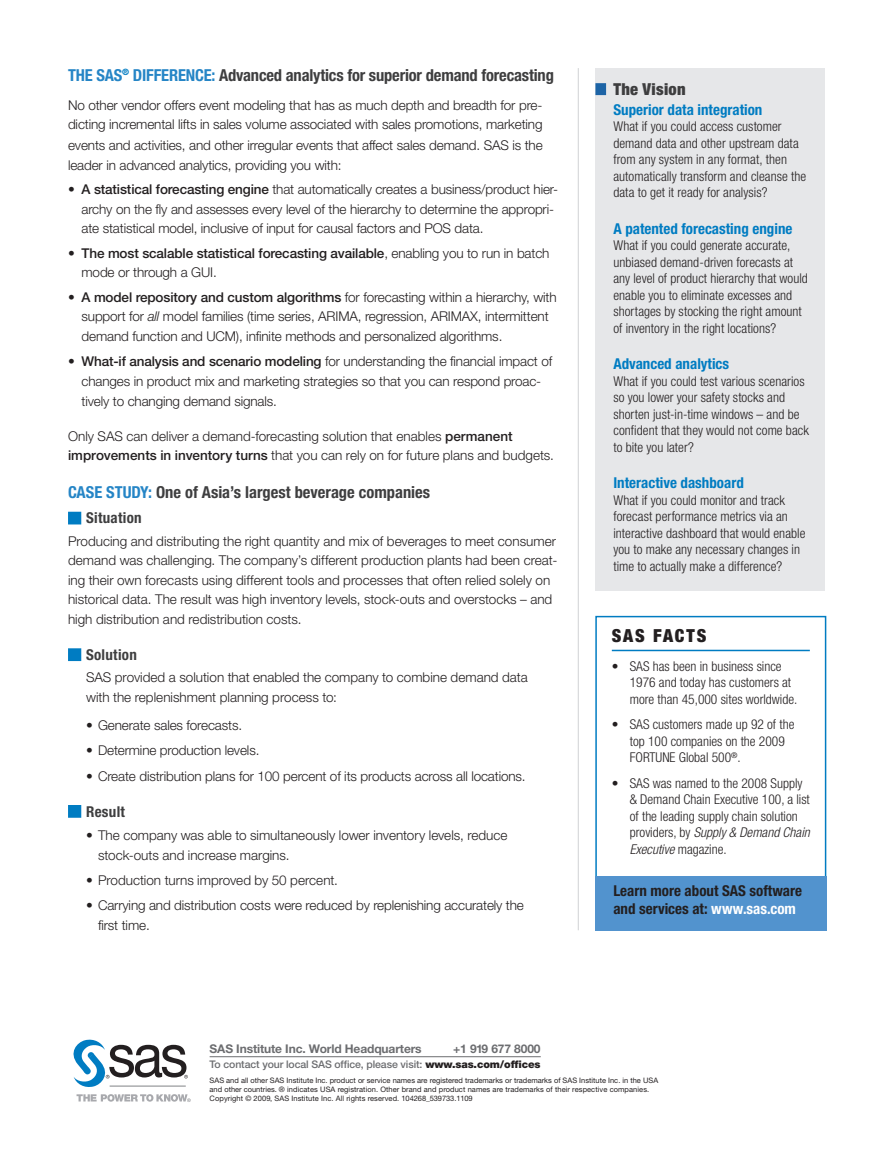
<style>
.page{position:relative;width:893px;height:1170px;background:#fff}
.page>*{position:absolute;margin:0;border:0;box-sizing:border-box;transform-origin:0 0}
.sidebar_SAS_FACTS{font:900 condensed 18px "Helvetica Neue LT Std";letter-spacing:.1em;color:#231f20}
.Subhd_1__Body-Caps{font:700 condensed 16.5px "Helvetica Neue LT Std";letter-spacing:-.01em;color:#3e3e3f}
.Body{font:700 condensed 16.5px "Helvetica Neue LT Std";color:#3e3e3f}
.Sidebar_Subhd_1__Blu{font:900 condensed 16.5px "Helvetica Neue LT Std";letter-spacing:.02em;color:#3e3e3f}
.Sidebar_Subhd_2__Blu{font:700 condensed 15px "Helvetica Neue LT Std";color:#007cc2}
.Sidebar_Subhd_2__Blu-2{font:700 condensed 15px/18px "Helvetica Neue LT Std";color:#231f20}
.Subhd_2__Body-Blue{font:700 condensed 15px "Helvetica Neue LT Std";letter-spacing:.02em;color:#3e3e3f}
.Sidebar_body_text{font:300 condensed 13.5px/16.5px "Helvetica Neue LT Std";letter-spacing:.005em;color:#231f20}
.Body-2{font:300 13.5px/19.5px "Helvetica Neue LT Std";color:#231f20}
.Bullet_lists__Body{font:300 13.5px/19.5px "Helvetica Neue LT Std";letter-spacing:-.01em;color:#231f20}
.Body_before_bullet{font:300 13.5px/20px "Helvetica Neue LT Std";color:#231f20;text-align:justify}
.Sidebar_SAS_FACTS_bu{font:300 condensed 13.5px/16.5px "Helvetica Neue LT Std";color:#231f20}
.Bullet_list_indent{font:300 13.5px/20.2px "Helvetica Neue LT Std";letter-spacing:-.01em;color:#231f20}
.Bullet_lists__last_b{font:300 13.5px/20.2px "Helvetica Neue LT Std";letter-spacing:-.01em;color:#231f20}
.Bullet_lists__Body-2{font:500 13.5px/19.5px "Helvetica Neue LT Std";letter-spacing:-.01em;color:#231f20}
.Bullet_list_indent_L{font:300 13.5px "Helvetica Neue LT Std";letter-spacing:-.01em;color:#231f20}
.t1{font:700 12px "Helvetica Neue LT Std";letter-spacing:-.01em;color:#6c6d70}
.t2{font:500 10.5px "Helvetica Neue LT Std";letter-spacing:-.01em;color:#6c6d70}
.t3{font:7.5px/9px "Helvetica Neue LT Std";color:#231f20}
.s1{color:#2585c6}
.s2{font-weight:500}
.s3{font-weight:300}
.s4{font-style:italic}
.s5{color:#fff}
.s6{font-weight:900;color:#231f20}
</style>
<div class="page">
<div style="left:595px;top:68px;width:230px;height:523px;background:#e6e7e9"></div>
<div style="left:595px;top:83px;width:11px;height:12px;background:#1d64a6"></div>
<div style="left:68px;top:511px;width:13px;height:13px;background:#007cc2"></div>
<div style="left:68px;top:648px;width:13px;height:13px;background:#007cc2"></div>
<div style="left:68px;top:805px;width:13px;height:12px;background:#007cc2"></div>
<hr style="left:612px;top:649px;width:198px;height:2px;background:#007cc2">
<div style="left:595px;top:615px;width:231px;height:264px;border:2px solid #007cc2"></div>
<div style="left:595px;top:876px;width:231px;height:54px;background:#5293ce"></div>
<hr style="left:578px;top:68px;width:1px;height:862px;background:#d1d2d4">
<hr style="left:210px;top:1056px;width:331px;height:1px;background:#6c6d70">
<svg style="left:77px;top:1094px;width:114px;height:7px"></svg>
<svg style="left:73px;top:1039px;width:115px;height:48px"></svg>
<hr style="left:110px;top:1085px;width:76px;height:1px;background:#808285">
<p class="Subhd_1__Body-Caps" style="left:68px;top:65px;width:487px"><span class="s1">THE SAS</span><sup>®</sup> <span class="s1">DIFFERENCE:</span> Advanced analytics for superior demand forecasting</p>
<p class="Body_before_bullet" style="left:68px;top:95px;width:476px">No other vendor offers event modeling that has as much depth and breadth for pre&shy;dicting incremental lifts in sales volume associated with sales promotions, marketing events and activities, and other irregular events that affect sales demand. SAS is the leader in advanced analytics, providing you with:</p>
<p class="Bullet_lists__Body" style="left:82px;top:179px;width:478px;text-indent:-14px">• <span class="s2">A statistical forecasting engine</span> that automatically creates a business/product hier&shy;archy on the fly and assesses every level of the hierarchy to determine the appropri&shy;ate statistical model, inclusive of input for causal factors and POS data.</p>
<p class="Bullet_lists__Body-2" style="left:82px;top:243px;width:469px;text-indent:-14px"><span class="s3">•</span> The most scalable statistical forecasting available<span class="s3">, enabling you to run in batch mode or through a GUI.</span></p>
<p class="Bullet_lists__Body" style="left:82px;top:287px;width:477px;text-indent:-14px">• <span class="s2">A model repository and custom algorithms</span> for forecasting within a hierarchy, with support for <span class="s4">all</span> model families (time series, ARIMA, regression, ARIMAX, intermittent demand function and UCM), infinite methods and personalized algorithms.</p>
<p class="Bullet_lists__last_b" style="left:82px;top:350px;width:472px;text-indent:-14px">• <span class="s2">What-if analysis and scenario modeling</span> for understanding the financial impact of changes in product mix and marketing strategies so that you can respond proac&shy;tively to changing demand signals.</p>
<p class="Body-2" style="left:68px;top:426px;width:487px">Only SAS can deliver a demand-forecasting solution that enables <span class="s2">permanent improvements in inventory turns</span> that you can rely on for future plans and budgets.</p>
<p class="Body" style="left:68px;top:482px;width:364px"><span class="s1">CASE STUDY:</span> One of Asia’s largest beverage companies</p>
<p class="Subhd_2__Body-Blue" style="left:86px;top:509px;width:57px">Situation</p>
<p class="Body-2" style="left:68px;top:531px;width:491px">Producing and distributing the right quantity and mix of beverages to meet consumer demand was challenging. The company’s different production plants had been creat&shy;ing their own forecasts using different tools and processes that often relied solely on historical data. The result was high inventory levels, stock-outs and overstocks – and high distribution and redistribution costs.</p>
<p class="Subhd_2__Body-Blue" style="left:86px;top:645px;width:52px">Solution</p>
<p class="Body_before_bullet" style="left:86px;top:667px;width:443px;line-height:19.5px">SAS provided a solution that enabled the company to combine demand data with the replenishment planning process to:</p>
<p class="Bullet_list_indent" style="left:86px;top:715px;width:158px">• Generate sales forecasts.</p>
<p class="Bullet_list_indent" style="left:86px;top:740px;width:175px">• Determine production levels.</p>
<p class="Bullet_list_indent_L" style="left:86px;top:767px;width:441px">• Create distribution plans for 100 percent of its products across all locations.</p>
<p class="Subhd_2__Body-Blue" style="left:86px;top:802px;width:40px">Result</p>
<p class="Bullet_list_indent" style="left:98px;top:824px;width:411px;text-indent:-12px">• The company was able to simultaneously lower inventory levels, reduce stock-outs and increase margins.</p>
<p class="Bullet_list_indent" style="left:86px;top:870px;width:253px">• Production turns improved by 50 percent.</p>
<p class="Bullet_list_indent" style="left:98px;top:894px;width:427px;text-indent:-12px">• Carrying and distribution costs were reduced by replenishing accurately the first time.</p>
<p class="Sidebar_Subhd_1__Blu" style="left:613px;top:79px;width:74px">The Vision</p>
<p class="Sidebar_Subhd_2__Blu" style="left:613px;top:100px;width:151px">Superior data integration</p>
<p class="Sidebar_body_text" style="left:613px;top:118px;width:194px">What if you could access customer demand data and other upstream data from any system in any format, then automatically transform and cleanse the data to get it ready for analysis?</p>
<p class="Sidebar_Subhd_2__Blu" style="left:613px;top:219px;width:181px">A patented forecasting engine</p>
<p class="Sidebar_body_text" style="left:613px;top:237px;width:196px">What if you could generate accurate, unbiased demand-driven forecasts at any level of product hierarchy that would enable you to eliminate excesses and shortages by stocking the right amount of inventory in the right locations?</p>
<p class="Sidebar_Subhd_2__Blu" style="left:613px;top:355px;width:117px">Advanced analytics</p>
<p class="Sidebar_body_text" style="left:613px;top:373px;width:197px">What if you could test various scenarios so you lower your safety stocks and shorten just-in-time windows – and be confident that they would not come back to bite you later?</p>
<p class="Sidebar_Subhd_2__Blu" style="left:613px;top:474px;width:132px">Interactive dashboard</p>
<p class="Sidebar_body_text" style="left:613px;top:492px;width:194px">What if you could monitor and track forecast performance metrics via an interactive dashboard that would enable you to make any necessary changes in time to actually make a difference?</p>
<p class="sidebar_SAS_FACTS" style="left:612px;top:624px;width:96px">SAS FACTS</p>
<p class="Sidebar_SAS_FACTS_bu" style="left:630px;top:657px;width:169px;text-indent:-18px">• SAS has been in business since<br>1976 and today has customers at more than 45,000 sites worldwide.</p>
<p class="Sidebar_SAS_FACTS_bu" style="left:630px;top:716px;width:166px;text-indent:-18px">• SAS customers made up 92 of the top 100 companies on the 2009<br>FORTUNE Global 500<sup>®</sup>.</p>
<p class="Sidebar_SAS_FACTS_bu" style="left:630px;top:774px;width:182px;text-indent:-18px">• SAS was named to the 2008 Supply &amp; Demand Chain Executive 100, a list of the leading supply chain solution providers, by <span class="s4">Supply &amp; Demand Chain<br>Executive</span> magazine.</p>
<p class="Sidebar_Subhd_2__Blu-2" style="left:613px;top:881px;width:190px">Learn more about SAS software and services at: <span class="s5">www.sas.com</span></p>
<p class="t1" style="left:210px;top:1040px;width:214px">SAS Institute Inc. World Headquarters</p>
<p class="t1" style="left:453px;top:1040px;width:89px">+1 919 677 8000</p>
<p class="t2" style="left:210px;top:1057px;width:333px">To contact your local SAS office, please visit: <span class="s6">www.sas.com/offices</span></p>
<p class="t3" style="left:210px;top:1075px;width:450px">SAS and all other SAS Institute Inc. product or service names are registered trademarks or trademarks of SAS Institute Inc. in the USA and other countries. ® indicates USA registration. Other brand and product names are trademarks of their respective companies.<br>Copyright © 2009, SAS Institute Inc. All rights reserved. 104268_539733.1109</p>
</div>
